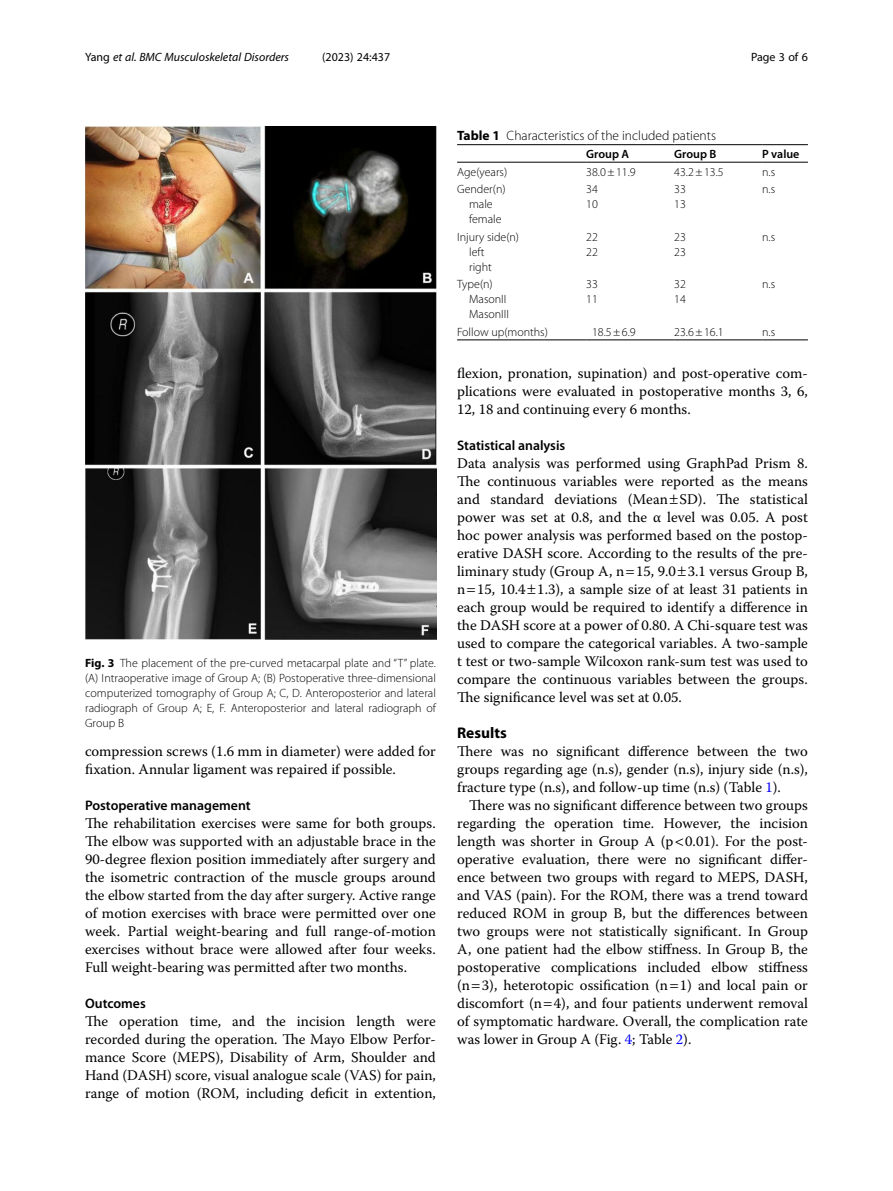
<style>
.page{position:relative;width:893px;height:1191px;background:#fff}
.page>*{position:absolute;margin:0;border:0;box-sizing:border-box;transform-origin:0 0}
.Head_1{font:700 15.45px "Myriad Pro";color:#000}
.Body_Text{font:14.7px/18px "Warnock Pro";color:#000;text-align:justify}
.Body_Text_Indent{font:14.7px/18px "Warnock Pro";color:#000;text-align:justify}
.Head_2{font:600 13.8px "Myriad Pro";color:#000}
.Table_Caption{font:300 13.5px "Myriad Pro";color:#000}
.Figure_Caption{font:300 12px/15px "Myriad Pro";color:#000;text-align:justify}
.Table_Body{font:300 12px "Myriad Pro";color:#000}
.t1{font:italic 12px "Myriad Pro";color:#000}
.t2{font:12px "Myriad Pro";color:#000}
.Table_Head{font:600 12px "Myriad Pro";color:#000}
.Table_Body_Tab1___2{font:300 12px "Myriad Pro";color:#000}
.Table_Body_Tab1___1{font:300 12px "Myriad Pro";color:#000}
.s1{font-style:normal}
.s2{font-weight:700}
.s3{color:#00f}
</style>
<div class="page">
<hr style="left:457px;top:162px;width:129px;height:1px;background:#000">
<hr style="left:586px;top:144px;width:88px;height:1px;background:#000">
<hr style="left:586px;top:162px;width:88px;height:1px;background:#000">
<hr style="left:674px;top:144px;width:88px;height:1px;background:#000">
<hr style="left:674px;top:162px;width:88px;height:1px;background:#000">
<hr style="left:762px;top:144px;width:46px;height:1px;background:#000">
<hr style="left:762px;top:162px;width:46px;height:1px;background:#000">
<hr style="left:457px;top:340px;width:129px;height:1px;background:#000">
<hr style="left:586px;top:340px;width:88px;height:1px;background:#000">
<hr style="left:674px;top:340px;width:88px;height:1px;background:#000">
<hr style="left:762px;top:340px;width:46px;height:1px;background:#000">
<hr style="left:457px;top:144px;width:129px;height:1px;background:#000">
<img style="left:85px;top:126px;width:351px;height:514px">
<p class="t1" style="left:85px;top:50px;width:206px"><span class="s1">Yang</span> et al. BMC Musculoskeletal Disorders</p>
<p class="t2" style="left:322px;top:50px;width:70px">(2023) 24:437</p>
<p class="t2" style="left:751px;top:50px;width:58px">Page 3 of 6</p>
<p class="Table_Caption" style="left:457px;top:128px;width:260px"><span class="s2">Table 1</span> Characteristics of the included patients</p>
<p class="Table_Head" style="left:586px;top:146px;width:44px">Group A</p>
<p class="Table_Head" style="left:674px;top:146px;width:44px">Group B</p>
<p class="Table_Head" style="left:762px;top:146px;width:39px">P value</p>
<p class="Table_Body" style="left:457px;top:165px;width:52px">Age(years)</p>
<p class="Table_Body_Tab1___1" style="left:586px;top:165px;width:51px">38.0±11.9</p>
<p class="Table_Body_Tab1___2" style="left:674px;top:165px;width:51px">43.2±13.5</p>
<p class="Table_Body" style="left:762px;top:165px;width:14px">n.s</p>
<p class="Table_Body" style="left:457px;top:182px;width:50px">Gender(n)</p>
<p class="Table_Body" style="left:469px;top:197px;width:25px">male</p>
<p class="Table_Body" style="left:469px;top:212px;width:34px">female</p>
<p class="Table_Body" style="left:586px;top:182px;width:13px">34</p>
<p class="Table_Body" style="left:586px;top:197px;width:13px">10</p>
<p class="Table_Body" style="left:674px;top:182px;width:13px">33</p>
<p class="Table_Body" style="left:674px;top:197px;width:13px">13</p>
<p class="Table_Body" style="left:762px;top:182px;width:14px">n.s</p>
<p class="Table_Body" style="left:457px;top:230px;width:64px">Injury side(n)</p>
<p class="Table_Body" style="left:469px;top:245px;width:17px">left</p>
<p class="Table_Body" style="left:469px;top:260px;width:24px">right</p>
<p class="Table_Body" style="left:457px;top:277px;width:37px">Type(n)</p>
<p class="Table_Body" style="left:469px;top:292px;width:39px">MasonII</p>
<p class="Table_Body" style="left:469px;top:307px;width:41px">MasonIII</p>
<p class="Table_Body" style="left:586px;top:230px;width:13px">22</p>
<p class="Table_Body" style="left:586px;top:245px;width:13px">22</p>
<p class="Table_Body" style="left:586px;top:277px;width:13px">33</p>
<p class="Table_Body" style="left:586px;top:292px;width:13px">11</p>
<p class="Table_Body" style="left:674px;top:230px;width:13px">23</p>
<p class="Table_Body" style="left:674px;top:245px;width:13px">23</p>
<p class="Table_Body" style="left:674px;top:277px;width:13px">32</p>
<p class="Table_Body" style="left:674px;top:292px;width:13px">14</p>
<p class="Table_Body" style="left:762px;top:230px;width:14px">n.s</p>
<p class="Table_Body" style="left:762px;top:277px;width:14px">n.s</p>
<p class="Figure_Caption" style="left:85px;top:655px;width:352px"><span class="s2">Fig. 3</span> The placement of the pre-curved metacarpal plate and “T” plate. (A) Intraoperative image of Group A; (B) Postoperative three-dimensional computerized tomography of Group A; C, D. Anteroposterior and lateral radiograph of Group A; E, F. Anteroposterior and lateral radiograph of Group B</p>
<p class="Body_Text" style="left:85px;top:742px;width:352px">compression screws (1.6 mm in diameter) were added for fixation. Annular ligament was repaired if possible.</p>
<p class="Head_2" style="left:85px;top:797px;width:167px">Postoperative management</p>
<p class="Body_Text" style="left:85px;top:814px;width:352px">The rehabilitation exercises were same for both groups.<br>The elbow was supported with an adjustable brace in the 90-degree flexion position immediately after surgery and the isometric contraction of the muscle groups around the elbow started from the day after surgery. Active range of motion exercises with brace were permitted over one week. Partial weight-bearing and full range-of-motion exercises without brace were allowed after four weeks.<br>Full weight-bearing was permitted after two months.</p>
<p class="Head_2" style="left:85px;top:995px;width:62px">Outcomes</p>
<p class="Body_Text" style="left:85px;top:1012px;width:352px">The operation time, and the incision length were recorded during the operation. The Mayo Elbow Perfor&shy;mance Score (MEPS), Disability of Arm, Shoulder and Hand (DASH) score, visual analogue scale (VAS) for pain, range of motion (ROM, including deficit in extention,</p>
<p class="Table_Body" style="left:457px;top:325px;width:92px">Follow up(months)</p>
<p class="Table_Body_Tab1___1" style="left:592px;top:325px;width:45px">18.5±6.9</p>
<p class="Table_Body_Tab1___2" style="left:674px;top:325px;width:51px">23.6±16.1</p>
<p class="Table_Body" style="left:762px;top:325px;width:14px">n.s</p>
<p class="Body_Text" style="left:457px;top:364px;width:352px">flexion, pronation, supination) and post-operative com&shy;plications were evaluated in postoperative months 3, 6, 12, 18 and continuing every 6 months.</p>
<p class="Head_2" style="left:457px;top:437px;width:110px">Statistical analysis</p>
<p class="Body_Text" style="left:457px;top:454px;width:352px">Data analysis was performed using GraphPad Prism 8.<br>The continuous variables were reported as the means and standard deviations (Mean SD). The statistical power was set at 0.8, and the α level was 0.05. A post hoc power analysis was performed based on the postop&shy;erative DASH score. According to the results of the pre&shy;liminary study (Group A, n 15, 9.0 3.1 versus Group B, n 15, 10.4 1.3), a sample size of at least 31 patients in each group would be required to identify a difference in the DASH score at a power of 0.80. A Chi-square test was used to compare the categorical variables. A two-sample t test or two-sample Wilcoxon rank-sum test was used to compare the continuous variables between the groups.<br>The significance level was set at 0.05.</p>
<p class="Head_1" style="left:457px;top:723px;width:51px">Results</p>
<p class="Body_Text" style="left:457px;top:742px;width:352px">There was no significant difference between the two groups regarding age (n.s), gender (n.s), injury side (n.s), fracture type (n.s), and follow-up time (n.s) (Table <span class="s3">1</span>).</p>
<p class="Body_Text_Indent" style="left:457px;top:796px;width:352px;text-indent:12px">There was no significant difference between two groups regarding the operation time. However, the incision length was shorter in Group A (p 0.01). For the post&shy;operative evaluation, there were no significant differ&shy;ence between two groups with regard to MEPS, DASH, and VAS (pain). For the ROM, there was a trend toward reduced ROM in group B, but the differences between two groups were not statistically significant. In Group A, one patient had the elbow stiffness. In Group B, the postoperative complications included elbow stiffness (n 3), heterotopic ossification (n 1) and local pain or discomfort (n 4), and four patients underwent removal of symptomatic hardware. Overall, the complication rate was lower in Group A (Fig. <span class="s3">4</span>; Table <span class="s3">2</span>).</p>
</div>
